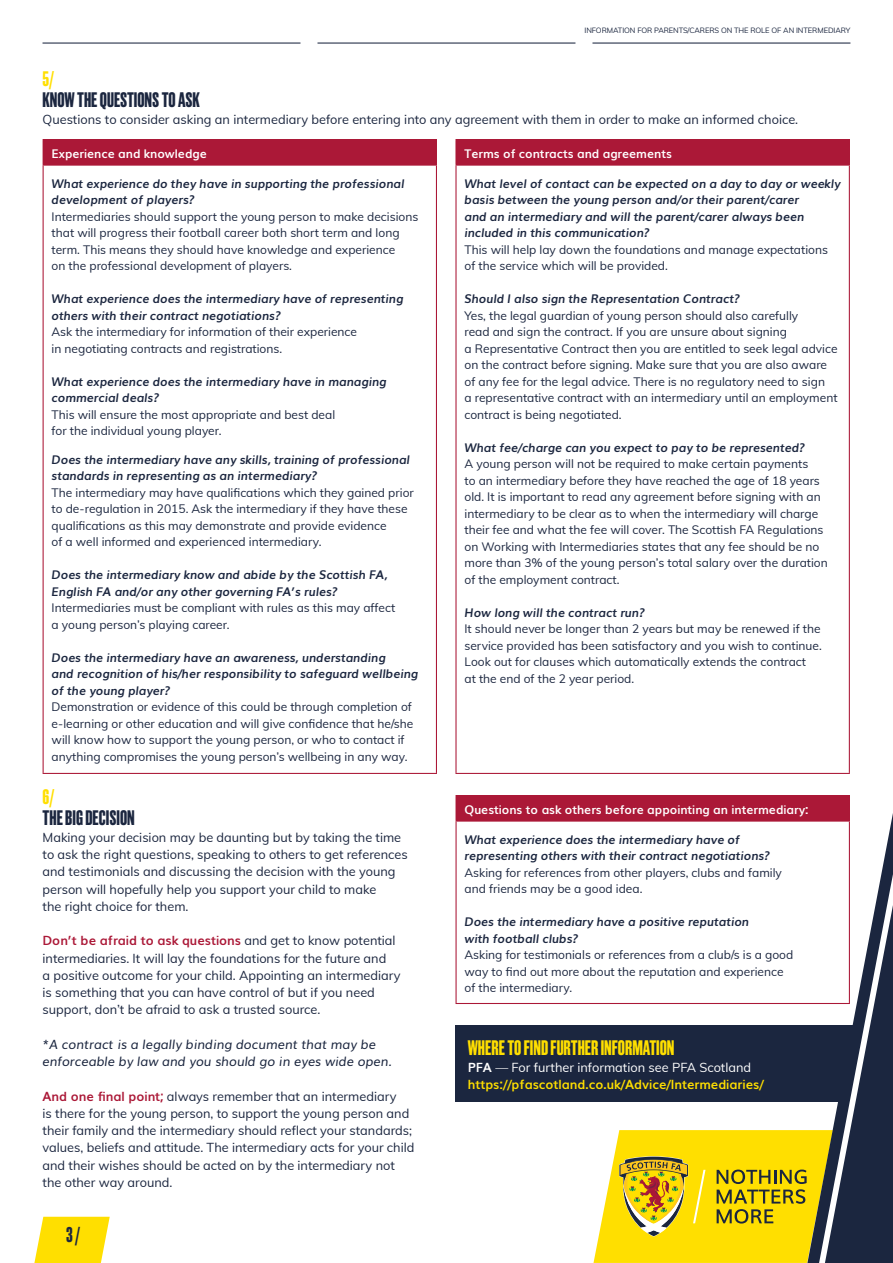
<style>
.page{position:relative;width:893px;height:1263px;background:#fff}
.page>*{position:absolute;margin:0;border:0;box-sizing:border-box;transform-origin:0 0}
.t1{font:700 21.3px "Grotzec Xcond";color:#1b263f}
.t2{font:700 21px "Grotzec Xcond";color:#1b263f}
.t3{font:700 21px "Grotzec Xcond";color:#ffdf00}
.t4{font:12.75px/17.2px "Muli";color:#1b263f}
.t5{font:italic 12.75px/17.2px "Muli";color:#1b263f}
.t6{font:700 12.75px/17.2px "Muli";color:#ffdf00}
.t7{font:12px/16.5px "Muli";color:#1b263f}
.t8{font:italic 700 12px/16.5px "Muli";color:#1b263f}
.t9{font:700 12px "Muli";color:#fff}
.t10{font:7.5px "Muli";letter-spacing:-.01em;color:#1b263f}
.s1{font-weight:700;color:#ab1837}
.s2{color:#fff}
.s3{font-weight:400;color:#fff}
</style>
<div class="page">
<div style="left:455px;top:1025px;width:438px;height:77px;background:#1b263f"></div>
<div style="left:456px;top:140px;width:393px;height:25px;background:#ab1837"></div>
<hr style="left:455px;top:139px;width:395px;height:1px;background:#ab1837">
<hr style="left:455px;top:140px;width:2px;height:25px;background:#ab1837">
<svg style="left:849px;top:140px;width:1px;height:25px"></svg>
<hr style="left:455px;top:165px;width:395px;height:1px;background:#ab1837">
<hr style="left:455px;top:166px;width:2px;height:607px;background:#ab1837">
<hr style="left:849px;top:166px;width:1px;height:607px;background:#ab1837">
<hr style="left:455px;top:773px;width:395px;height:1px;background:#ab1837">
<hr style="left:43px;top:43px;width:257px;height:1px;background:#1b263f">
<hr style="left:317px;top:43px;width:258px;height:1px;background:#1b263f">
<hr style="left:592px;top:43px;width:258px;height:1px;background:#1b263f">
<div style="left:43px;top:140px;width:393px;height:25px;background:#ab1837"></div>
<hr style="left:43px;top:139px;width:394px;height:1px;background:#ab1837">
<svg style="left:436px;top:140px;width:1px;height:25px"></svg>
<hr style="left:43px;top:165px;width:394px;height:1px;background:#ab1837">
<hr style="left:43px;top:166px;width:1px;height:607px;background:#ab1837">
<hr style="left:436px;top:166px;width:1px;height:607px;background:#ab1837">
<hr style="left:43px;top:773px;width:394px;height:1px;background:#ab1837">
<div style="left:456px;top:795px;width:393px;height:26px;background:#ab1837"></div>
<hr style="left:455px;top:795px;width:395px;height:1px;background:#ab1837">
<hr style="left:455px;top:796px;width:2px;height:24px;background:#ab1837">
<svg style="left:593px;top:796px;width:300px;height:467px"></svg>
<hr style="left:455px;top:820px;width:395px;height:2px;background:#ab1837">
<hr style="left:455px;top:822px;width:2px;height:181px;background:#ab1837">
<hr style="left:849px;top:822px;width:1px;height:181px;background:#ab1837">
<hr style="left:455px;top:1003px;width:395px;height:1px;background:#ab1837">
<svg style="left:34px;top:1217px;width:76px;height:46px;background:#ffe320"></svg>
<p class="t10" style="left:585px;top:24px;width:267px">INFORMATION FOR PARENTS/CARERS ON THE ROLE OF AN INTERMEDIARY</p>
<h2 class="t3" style="left:43px;top:64px;width:13px">5/</h2>
<h2 class="t2" style="left:43px;top:85px;width:159px">KNOW THE QUESTIONS TO ASK</h2>
<p class="t4" style="left:43px;top:110px;width:757px">Questions to consider asking an intermediary before entering into any agreement with them in order to make an informed choice.</p>
<p class="t9" style="left:52px;top:144px;width:157px">Experience and knowledge</p>
<p class="t8" style="left:52px;top:174px;width:354px">What experience do they have in supporting the professional development of players?</p>
<p class="t7" style="left:52px;top:208px;width:368px">Intermediaries should support the young person to make decisions that will progress their football career both short term and long term. This means they should have knowledge and experience<br>on the professional development of players.</p>
<p class="t8" style="left:52px;top:290px;width:353px">What experience does the intermediary have of representing others with their contract negotiations?</p>
<p class="t7" style="left:52px;top:323px;width:307px">Ask the intermediary for information of their experience in negotiating contracts and registrations.</p>
<p class="t8" style="left:52px;top:372px;width:336px">What experience does the intermediary have in managing commercial deals?</p>
<p class="t7" style="left:52px;top:406px;width:285px">This will ensure the most appropriate and best deal for the individual young player.</p>
<p class="t8" style="left:52px;top:450px;width:360px">Does the intermediary have any skills, training of professional standards in representing as an intermediary?</p>
<p class="t7" style="left:52px;top:484px;width:364px">The intermediary may have qualifications which they gained prior to de-regulation in 2015. Ask the intermediary if they have these qualifications as this may demonstrate and provide evidence<br>of a well informed and experienced intermediary.</p>
<p class="t8" style="left:52px;top:566px;width:337px">Does the intermediary know and abide by the Scottish FA,<br>English FA and/or any other governing FA’s rules?</p>
<p class="t7" style="left:52px;top:599px;width:345px">Intermediaries must be compliant with rules as this may affect a young person’s playing career.</p>
<p class="t8" style="left:52px;top:648px;width:368px">Does the intermediary have an awareness, understanding<br>and recognition of his/her responsibility to safeguard wellbeing of the young player?</p>
<p class="t7" style="left:52px;top:698px;width:363px">Demonstration or evidence of this could be through completion of e-learning or other education and will give confidence that he/she will know how to support the young person, or who to contact if anything compromises the young person’s wellbeing in any way.</p>
<h2 class="t3" style="left:43px;top:782px;width:13px">6/</h2>
<h2 class="t2" style="left:43px;top:803px;width:94px">THE BIG DECISION</h2>
<p class="t4" style="left:43px;top:828px;width:367px">Making your decision may be daunting but by taking the time to ask the right questions, speaking to others to get references and testimonials and discussing the decision with the young person will hopefully help you support your child to make<br>the right choice for them.</p>
<p class="t4" style="left:43px;top:931px;width:360px"><span class="s1">Don’t be afraid to ask questions</span> and get to know potential intermediaries. It will lay the foundations for the future and<br>a positive outcome for your child. Appointing an intermediary is something that you can have control of but if you need support, don’t be afraid to ask a trusted source.</p>
<p class="t5" style="left:43px;top:1034px;width:351px">*A contract is a legally binding document that may be enforceable by law and you should go in eyes wide open.</p>
<p class="t4" style="left:43px;top:1087px;width:373px"><span class="s1">And one final point;</span> always remember that an intermediary<br>is there for the young person, to support the young person and their family and the intermediary should reflect your standards; values, beliefs and attitude. The intermediary acts for your child and their wishes should be acted on by the intermediary not the other way around.</p>
<h1 class="t1" style="left:66px;top:1220px;width:16px">3 /</h1>
<p class="t9" style="left:464px;top:144px;width:209px">Terms of contracts and agreements</p>
<p class="t8" style="left:464px;top:174px;width:378px">What level of contact can be expected on a day to day or weekly basis between the young person and/or their parent/carer<br>and an intermediary and will the parent/carer always been included in this communication?</p>
<p class="t7" style="left:464px;top:241px;width:365px">This will help lay down the foundations and manage expectations of the service which will be provided.</p>
<p class="t8" style="left:464px;top:290px;width:277px">Should I also sign the Representation Contract?</p>
<p class="t7" style="left:464px;top:307px;width:375px">Yes, the legal guardian of young person should also carefully<br>read and sign the contract. If you are unsure about signing<br>a Representative Contract then you are entitled to seek legal advice on the contract before signing. Make sure that you are also aware of any fee for the legal advice. There is no regulatory need to sign<br>a representative contract with an intermediary until an employment contract is being negotiated.</p>
<p class="t8" style="left:464px;top:438px;width:342px">What fee/charge can you expect to pay to be represented?</p>
<p class="t7" style="left:464px;top:455px;width:365px">A young person will not be required to make certain payments<br>to an intermediary before they have reached the age of 18 years old. It is important to read any agreement before signing with an intermediary to be clear as to when the intermediary will charge their fee and what the fee will cover. The Scottish FA Regulations on Working with Intermediaries states that any fee should be no more than 3% of the young person’s total salary over the duration of the employment contract.</p>
<p class="t8" style="left:464px;top:603px;width:182px">How long will the contract run?</p>
<p class="t7" style="left:464px;top:620px;width:359px">It should never be longer than 2 years but may be renewed if the service provided has been satisfactory and you wish to continue.<br>Look out for clauses which automatically extends the contract<br>at the end of the 2 year period.</p>
<p class="t9" style="left:464px;top:799px;width:346px">Questions to ask others before appointing an intermediary:</p>
<p class="t8" style="left:464px;top:830px;width:307px">What experience does the intermediary have of representing others with their contract negotiations?</p>
<p class="t7" style="left:464px;top:863px;width:319px">Asking for references from other players, clubs and family and friends may be a good idea.</p>
<p class="t8" style="left:464px;top:913px;width:286px">Does the intermediary have a positive reputation with football clubs?</p>
<p class="t7" style="left:464px;top:946px;width:330px">Asking for testimonials or references from a club/s is a good way to find out more about the reputation and experience of the intermediary.</p>
<h2 class="t3" style="left:468px;top:1033px;width:208px">WHERE TO FIND FURTHER INFORMATION</h2>
<p class="t6" style="left:468px;top:1058px;width:297px"><span class="s2">PFA</span> <span class="s3">— For further information see PFA Scotland </span>https://pfascotland.co.uk/Advice/Intermediaries/</p>
</div>
